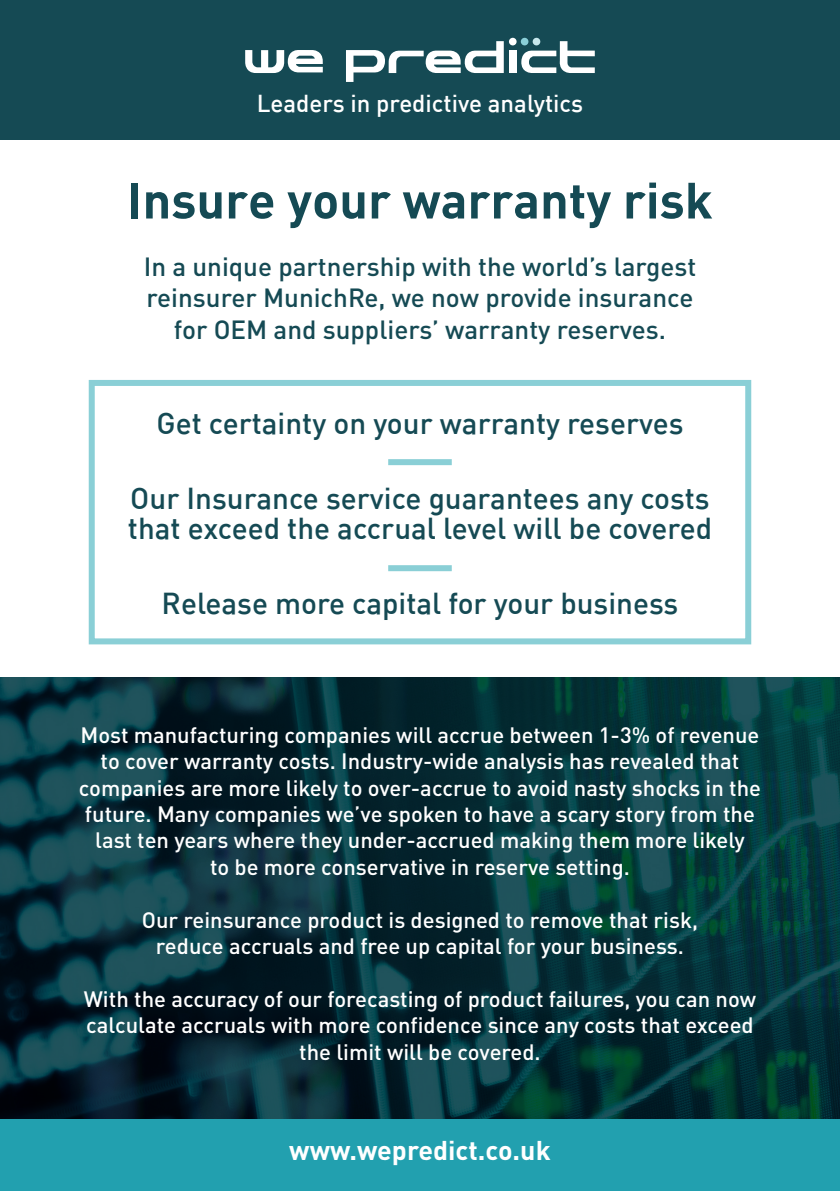
<style>
.page{position:relative;width:840px;height:1191px;background:#fff}
.page>*{position:absolute;margin:0;border:0;box-sizing:border-box;transform-origin:0 0}
.t1{font:50.2px "DIN Bold";color:#154a54}
.t2{font:500 29.6px "DIN";color:#154a54}
.t3{font:700 26.8px "DINOT";color:#fff}
.t4{font:500 26px/31.2px "DINOT";color:#154a54}
.t5{font:500 24px "DIN";color:#fff}
.t6{font:500 22px/26.4px "DINOT";color:#fff;text-align:center}
</style>
<div class="page">
<div style="left:0;top:0;width:839px;height:140px;background:#154a54"></div>
<div style="left:0;top:1091px;width:839px;height:100px;background:#22a0af"></div>
<div style="left:509px;top:51px;width:7px;height:22px;background:#fff"></div>
<div style="left:508px;top:38px;width:8px;height:7px;background:#fff;border-radius:50%"></div>
<div style="left:520px;top:38px;width:8px;height:7px;background:#8acfd8;border-radius:50%"></div>
<div style="left:532px;top:38px;width:8px;height:7px;background:#c6e7ec;border-radius:50%"></div>
<svg style="left:520px;top:41px;width:74px;height:32px"></svg>
<svg style="left:346px;top:41px;width:157px;height:41px"></svg>
<svg style="left:245px;top:50px;width:78px;height:23px"></svg>
<div style="left:388px;top:459px;width:63px;height:6px;background:#8acfd6"></div>
<div style="left:388px;top:565px;width:63px;height:6px;background:#8acfd6"></div>
<div style="left:89px;top:380px;width:661px;height:264px;border:6px solid #8acfd6"></div>
<svg style="left:0;top:677px;width:839px;height:442px;background:#073139"></svg>
<p class="t5" style="left:256px;top:88px;width:328px">Leaders in predictive analytics</p>
<p class="t1" style="left:127px;top:167px;width:586px">Insure your warranty risk</p>
<p class="t4" style="left:144px;top:250px;width:553px">In a unique partnership with the world’s largest reinsurer MunichRe, we now provide insurance</p>
<p class="t4" style="left:174px;top:313px;width:493px">for OEM and suppliers’ warranty reserves.</p>
<p class="t2" style="left:156px;top:404px;width:528px">Get certainty on your warranty reserves</p>
<p class="t2" style="left:130px;top:479px;width:580px">Our Insurance service guarantees any costs</p>
<p class="t2" style="left:128px;top:509px;width:585px">that exceed the accrual level will be covered</p>
<p class="t2" style="left:161px;top:584px;width:518px">Release more capital for your business</p>
<p class="t6" style="left:79px;top:721px;width:683px">Most manufacturing companies will accrue between 1-3% of revenue to cover warranty costs. Industry-wide analysis has revealed that companies are more likely to over-accrue to avoid nasty shocks in the future. Many companies we’ve spoken to have a scary story from the last ten years where they under-accrued making them more likely</p>
<p class="t6" style="left:210px;top:853px;width:421px">to be more conservative in reserve setting.</p>
<p class="t6" style="left:142px;top:906px;width:557px">Our reinsurance product is designed to remove that risk,</p>
<p class="t6" style="left:156px;top:932px;width:529px">reduce accruals and free up capital for your business.</p>
<p class="t6" style="left:84px;top:985px;width:673px">With the accuracy of our forecasting of product failures, you can now calculate accruals with more confidence since any costs that exceed the limit will be covered.</p>
<p class="t3" style="left:289px;top:1132px;width:263px">www.wepredict.co.uk</p>
</div>
